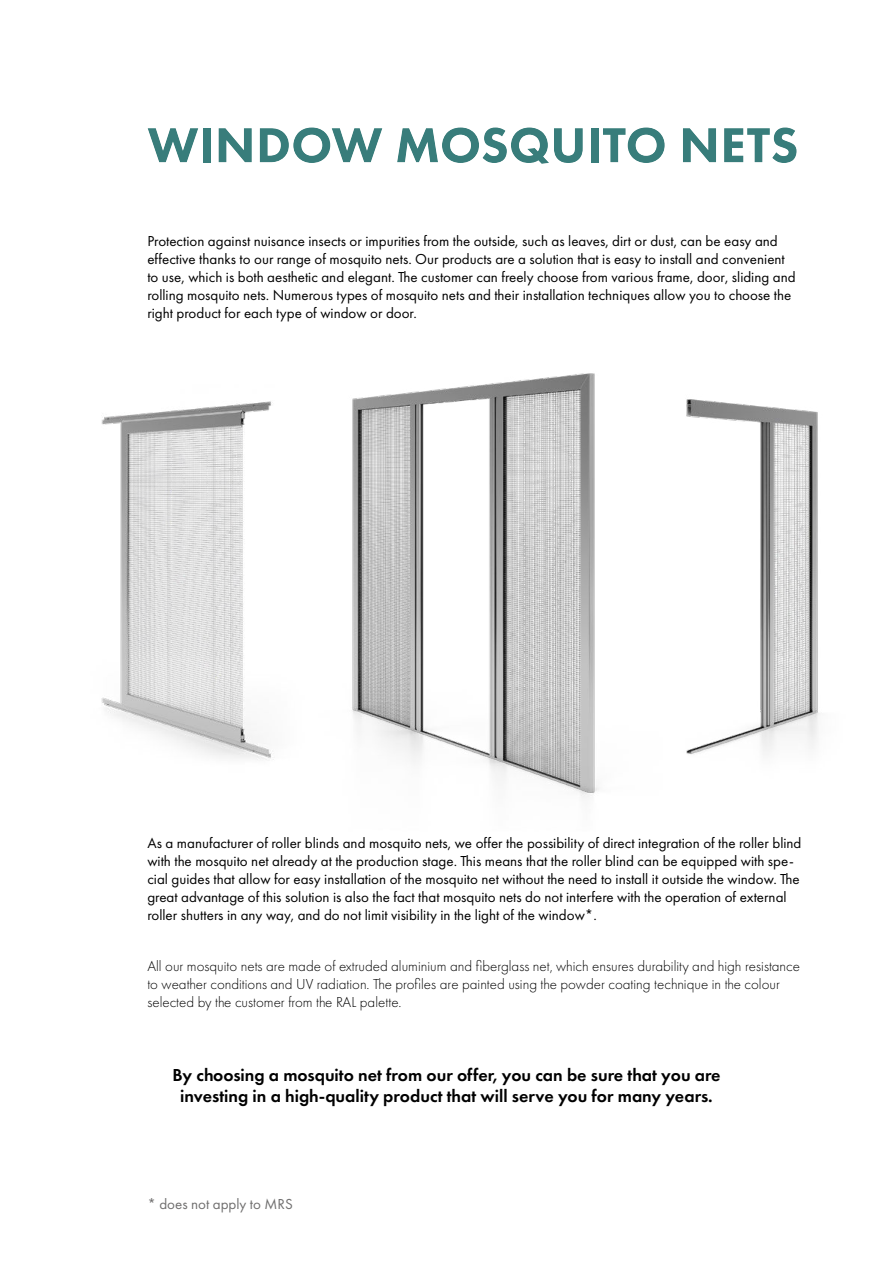
<style>
.page{position:relative;width:893px;height:1263px;background:#fff}
.page>*{position:absolute;margin:0;border:0;box-sizing:border-box;transform-origin:0 0}
.t1{font:800 51px "Futura PT";letter-spacing:.005em;color:#429491}
.t2{font:600 18px/21.6px "Futura PT";color:#000;text-align:center}
.t3{font:15px/18px "Futura PT";color:#000}
.t4{font:300 15px/18px "Futura PT";color:#000}
.t5{font:15px "Futura PT";color:#706f6f}
</style>
<div class="page">
<img style="left:352px;top:373px;width:247px;height:425px">
<img style="left:101px;top:401px;width:173px;height:359px">
<img style="left:594px;top:384px;width:226px;height:399px">
<svg style="left:148px;top:127px;width:649px;height:37px"></svg>
<h1 class="t1" style="left:147px;top:115px;width:653px">WINDOW MOSQUITO NETS</h1>
<p class="t3" style="left:147px;top:233px;width:650px">Protection against nuisance insects or impurities from the outside, such as leaves, dirt or dust, can be easy and effective thanks to our range of mosquito nets. Our products are a solution that is easy to install and convenient to use, which is both aesthetic and elegant. The customer can freely choose from various frame, door, sliding and rolling mosquito nets. Numerous types of mosquito nets and their installation techniques allow you to choose the right product for each type of window or door.</p>
<p class="t3" style="left:147px;top:835px;width:656px">As a manufacturer of roller blinds and mosquito nets, we offer the possibility of direct integration of the roller blind with the mosquito net already at the production stage. This means that the roller blind can be equipped with spe&shy;cial guides that allow for easy installation of the mosquito net without the need to install it outside the window. The great advantage of this solution is also the fact that mosquito nets do not interfere with the operation of external roller shutters in any way, and do not limit visibility in the light of the window*.</p>
<p class="t4" style="left:147px;top:958px;width:654px">All our mosquito nets are made of extruded aluminium and fiberglass net, which ensures durability and high resistance to weather conditions and UV radiation. The profiles are painted using the powder coating technique in the colour selected by the customer from the RAL palette.</p>
<p class="t2" style="left:172px;top:1065px;width:550px">By choosing a mosquito net from our offer, you can be sure that you are investing in a high-quality product that will serve you for many years.</p>
<p class="t5" style="left:147px;top:1198px;width:147px">* does not apply to MRS</p>
</div>
